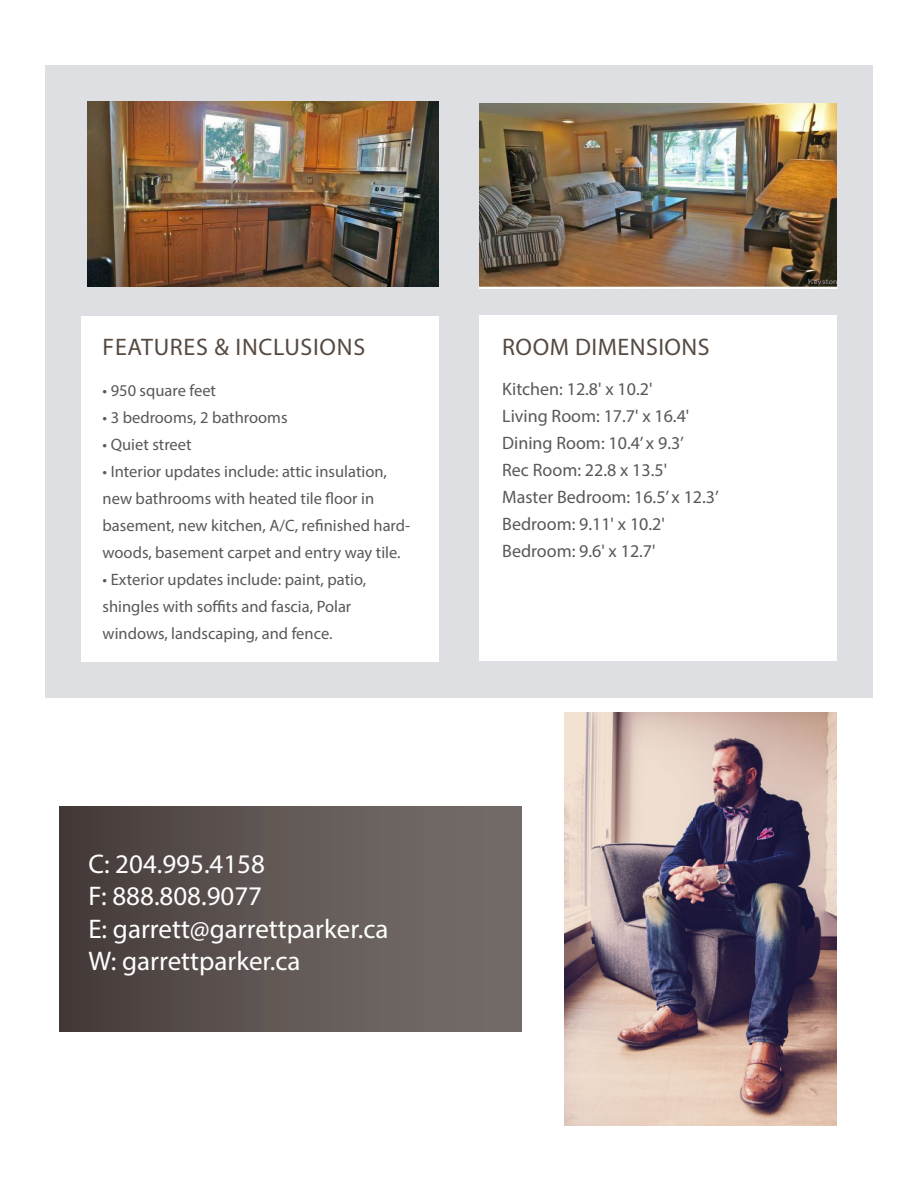
<style>
.page{position:relative;width:918px;height:1188px;background:#fff}
.page>*{position:absolute;margin:0;border:0;box-sizing:border-box;transform-origin:0 0}
.t1{font:27px "Myriad Pro";color:#fff}
.t2{font:24px "Myriad Pro";letter-spacing:.025em;color:#564a42}
.t3{font:18px/27px "Myriad Pro";color:#57585a}
.t4{font:16.5px/27px "Myriad Pro";color:#57585a}
</style>
<div class="page">
<div style="left:45px;top:65px;width:827px;height:633px;background:#dddfe2"></div>
<img style="left:565px;top:713px;width:272px;height:413px">
<div style="left:81px;top:316px;width:358px;height:345px;background:#fff"></div>
<div style="left:479px;top:315px;width:358px;height:346px;background:#fff"></div>
<img style="left:88px;top:101px;width:351px;height:186px">
<img style="left:479px;top:104px;width:358px;height:185px">
<div style="left:59px;top:807px;width:462px;height:224px;background:linear-gradient(to right,#463d3b,#79716d)"></div>
<p class="t2" style="left:103px;top:332px;width:264px">FEATURES &amp; INCLUSIONS</p>
<p class="t4" style="left:103px;top:376px;width:115px">• 950 square feet</p>
<p class="t4" style="left:103px;top:403px;width:186px">• 3 bedrooms, 2 bathrooms</p>
<p class="t4" style="left:103px;top:430px;width:90px">• Quiet street</p>
<p class="t4" style="left:103px;top:457px;width:309px">• Interior updates include: attic insulation, new bathrooms with heated tile floor in basement, new kitchen, A/C, refinished hard&shy;woods, basement carpet and entry way tile.</p>
<p class="t4" style="left:103px;top:565px;width:265px">• Exterior updates include: paint, patio, shingles with soffits and fascia, Polar</p>
<p class="t4" style="left:103px;top:619px;width:231px">windows, landscaping, and fence.</p>
<p class="t1" style="left:88px;top:847px;width:178px">C: 204.995.4158</p>
<p class="t1" style="left:88px;top:880px;width:175px">F: 888.808.9077</p>
<p class="t1" style="left:88px;top:912px;width:302px">E: garrett@garrettparker.ca</p>
<p class="t1" style="left:88px;top:944px;width:214px">W: garrettparker.ca</p>
<p class="t2" style="left:502px;top:332px;width:209px">ROOM DIMENSIONS</p>
<p class="t3" style="left:502px;top:376px;width:152px">Kitchen: 12.8' x 10.2'</p>
<p class="t3" style="left:502px;top:403px;width:189px">Living Room: 17.7' x 16.4'</p>
<p class="t3" style="left:502px;top:430px;width:183px">Dining Room: 10.4’ x 9.3’<br>Rec Room: 22.8 x 13.5'</p>
<p class="t3" style="left:502px;top:484px;width:218px">Master Bedroom: 16.5’ x 12.3’</p>
<p class="t3" style="left:502px;top:511px;width:164px">Bedroom: 9.11' x 10.2'</p>
<p class="t3" style="left:502px;top:538px;width:155px">Bedroom: 9.6' x 12.7'</p>
</div>
